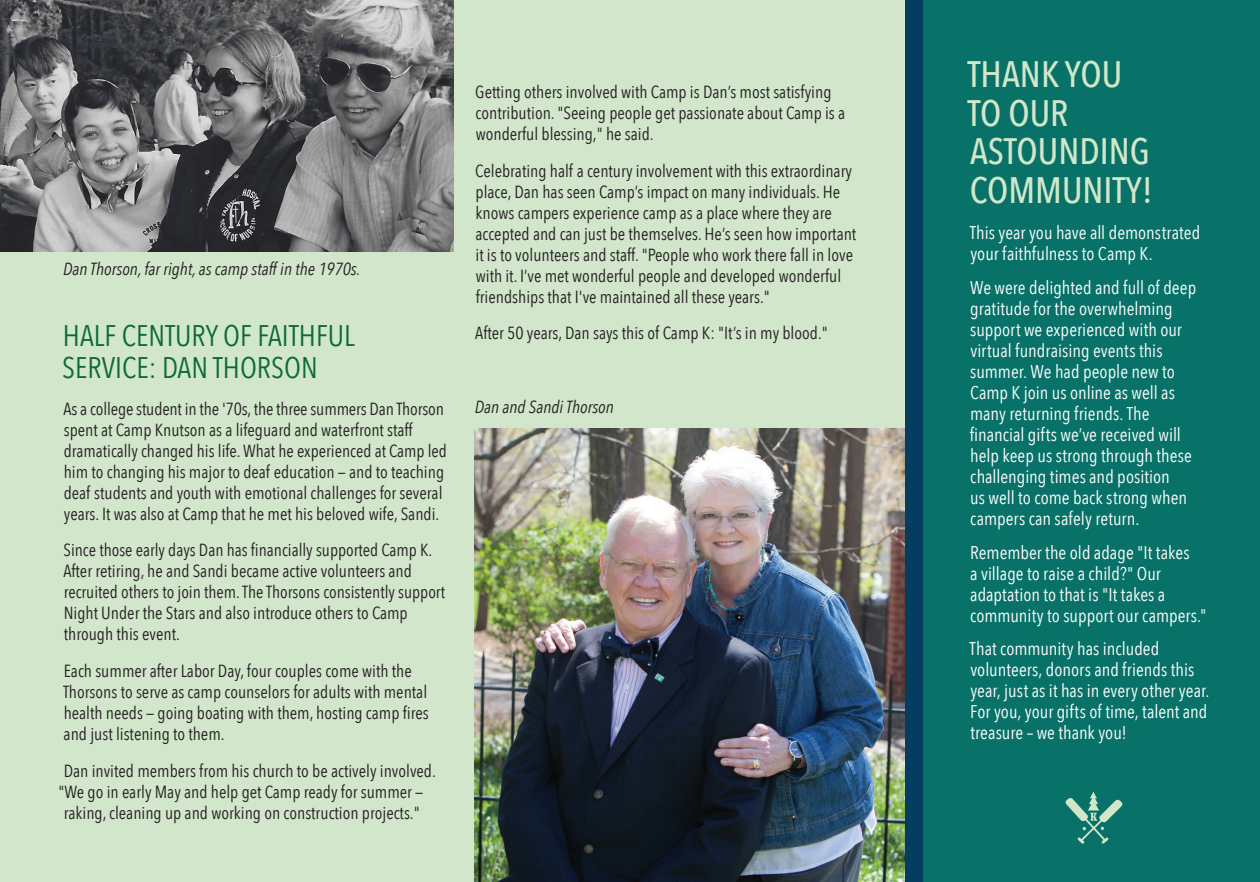
<style>
.page{position:relative;width:1260px;height:882px;background:#fff}
.page>*{position:absolute;margin:0;border:0;box-sizing:border-box;transform-origin:0 0}
.t1{font:500 36.75px/38.5px "Avenir Next Condensed";color:#d2e7c9}
.t2{font:29.75px/31.5px "Avenir Next Condensed";color:#0d6a37}
.t3{font:18.38px/21px "Avenir Next Condensed";color:#fff}
.t4{font:17.5px/21px "Avenir Next Condensed";color:#231f20}
.t5{font:italic 17.5px "Avenir Next Condensed";color:#231f20}
</style>
<div class="page">
<div style="left:922px;top:0;width:338px;height:882px;background:#087269"></div>
<svg style="left:1065px;top:792px;width:58px;height:52px"></svg>
<div style="left:0;top:0;width:905px;height:882px;background:#d1e6cb"></div>
<img style="left:0;top:0;width:454px;height:252px">
<img style="left:475px;top:428px;width:430px;height:454px">
<div style="left:905px;top:0;width:17px;height:882px;background:#043d5f"></div>
<p class="t5" style="left:63px;top:258px;width:299px">Dan Thorson, far right, as camp staff in the 1970s.</p>
<h2 class="t2" style="left:62px;top:319px;width:294px">HALF CENTURY OF FAITHFUL<br>SERVICE: DAN THORSON</h2>
<p class="t4" style="left:64px;top:397px;width:385px">As a college student in the '70s, the three summers Dan Thorson spent at Camp Knutson as a lifeguard and waterfront staff dramatically changed his life. What he experienced at Camp led him to changing his major to deaf education — and to teaching deaf students and youth with emotional challenges for several years. It was also at Camp that he met his beloved wife, Sandi.</p>
<p class="t4" style="left:64px;top:539px;width:383px">Since those early days Dan has financially supported Camp K.<br>After retiring, he and Sandi became active volunteers and recruited others to join them. The Thorsons consistently support Night Under the Stars and also introduce others to Camp through this event.</p>
<p class="t4" style="left:63px;top:660px;width:367px">Each summer after Labor Day, four couples come with the Thorsons to serve as camp counselors for adults with mental health needs — going boating with them, hosting camp fires and just listening to them.</p>
<p class="t4" style="left:64px;top:759px;width:374px">Dan invited members from his church to be actively involved.</p>
<p class="t4" style="left:58px;top:780px;width:366px">"We go in early May and help get Camp ready for summer —</p>
<p class="t4" style="left:64px;top:801px;width:358px">raking, cleaning up and working on construction projects."</p>
<p class="t4" style="left:475px;top:80px;width:371px">Getting others involved with Camp is Dan’s most satisfying contribution. "Seeing people get passionate about Camp is a wonderful blessing," he said.</p>
<p class="t4" style="left:475px;top:159px;width:383px">Celebrating half a century involvement with this extraordinary place, Dan has seen Camp’s impact on many individuals. He knows campers experience camp as a place where they are accepted and can just be themselves. He’s seen how important it is to volunteers and staff. "People who work there fall in love with it. I’ve met wonderful people and developed wonderful friendships that I've maintained all these years."</p>
<p class="t4" style="left:475px;top:322px;width:354px">After 50 years, Dan says this of Camp K: "It’s in my blood."</p>
<p class="t5" style="left:475px;top:396px;width:141px">Dan and Sandi Thorson</p>
<h1 class="t1" style="left:967px;top:55px;width:187px">THANK YOU<br>TO OUR<br>ASTOUNDING<br>COMMUNITY!</h1>
<p class="t3" style="left:970px;top:222px;width:232px">This year you have all demonstrated your faithfulness to Camp K.</p>
<p class="t3" style="left:970px;top:276px;width:228px">We were delighted and full of deep gratitude for the overwhelming support we experienced with our virtual fundraising events this summer. We had people new to<br>Camp K join us online as well as many returning friends. The financial gifts we’ve received will help keep us strong through these challenging times and position<br>us well to come back strong when campers can safely return.</p>
<p class="t3" style="left:970px;top:541px;width:238px">Remember the old adage "It takes<br>a village to raise a child?" Our adaptation to that is "It takes a community to support our campers."</p>
<p class="t3" style="left:970px;top:637px;width:241px">That community has included volunteers, donors and friends this year, just as it has in every other year.<br>For you, your gifts of time, talent and treasure – we thank you!</p>
</div>
